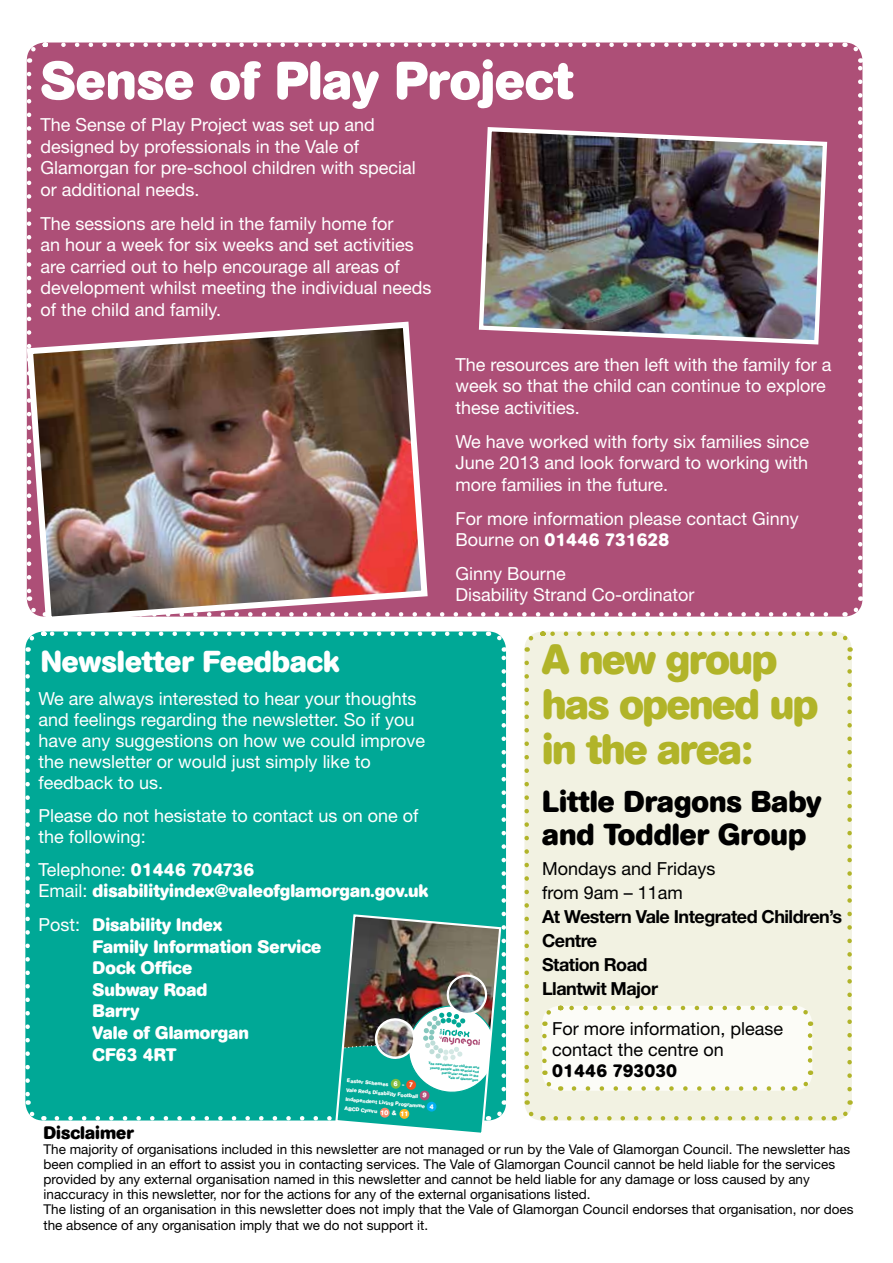
<style>
.page{position:relative;width:893px;height:1263px;background:#fff}
.page>*{position:absolute;margin:0;border:0;box-sizing:border-box;transform-origin:0 0}
.t1{font:700 53.1px "AG Book Rounded";color:#fff}
.t2{font:700 42px/45px "AG Book Rounded";letter-spacing:-.03em;color:#b1b429}
.t3{font:700 30px/33px "AG Book Rounded";color:#000}
.t4{font:700 30px "AG Book Rounded";color:#fff}
.t5{font:18px/21.6px "Helvetica Neue";color:#fff}
.t6{font:700 18px/21.6px "AG Book Rounded";color:#fff}
.t7{font:18px/24px "Helvetica Neue";color:#000}
.t8{font:700 18px/24px "Helvetica Neue";letter-spacing:-.03em;color:#000}
.t9{font:700 18px "AG Book Rounded";color:#000}
.t10{font:13.5px/15px "Helvetica Neue";color:#000}
.t11{font:700 6.9px "AG Book Rounded";color:#fff}
.t12{font:700 5.4px/9.3px "AG Book Rounded";color:#fff}
.t13{font:700 3.45px/4.1px "AG Book Rounded";color:#00a896;text-align:right}
.s1{font-family:"Helvetica Neue";font-weight:400}
.s2{font-family:"VAG Rounded"}
</style>
<div class="page">
<div style="left:524px;top:631px;width:328px;height:489px;background:#f2f2e2;border-radius:18px"></div>
<svg style="left:549px;top:631px;width:272px;height:5px"></svg>
<svg style="left:834px;top:1100px;width:19px;height:20px"></svg>
<svg style="left:834px;top:631px;width:18px;height:458px"></svg>
<svg style="left:524px;top:631px;width:19px;height:21px"></svg>
<svg style="left:25px;top:663px;width:19px;height:458px;background:#16af9f"></svg>
<svg style="left:25px;top:631px;width:19px;height:21px"></svg>
<div style="left:27px;top:43px;width:835px;height:574px;background:#ad4f77;border-radius:18px"></div>
<svg style="left:431px;top:612px;width:407px;height:5px"></svg>
<svg style="left:61px;top:43px;width:770px;height:4px"></svg>
<svg style="left:27px;top:74px;width:5px;height:244px"></svg>
<svg style="left:844px;top:596px;width:19px;height:21px"></svg>
<svg style="left:844px;top:42px;width:18px;height:543px"></svg>
<svg style="left:26px;top:43px;width:20px;height:20px"></svg>
<img style="left:478px;top:127px;width:350px;height:218px">
<img style="left:26px;top:318px;width:405px;height:299px">
<svg style="left:524px;top:663px;width:303px;height:458px"></svg>
<svg style="left:50px;top:631px;width:456px;height:502px;background:#11a897"></svg>
<h1 class="t1" style="left:40px;top:50px;width:534px">Sense of Play Project</h1>
<p class="t5" style="left:40px;top:114px;width:377px">The Sense of Play Project was set up and designed by professionals in the Vale of Glamorgan for pre-school children with special or additional needs.</p>
<p class="t5" style="left:40px;top:212px;width:393px">The sessions are held in the family home for<br>an hour a week for six weeks and set activities are carried out to help encourage all areas of development whilst meeting the individual needs of the child and family.</p>
<p class="t5" style="left:455px;top:353px;width:378px">The resources are then left with the family for a week so that the child can continue to explore these activities.</p>
<p class="t5" style="left:455px;top:430px;width:355px;text-align:justify">We have worked with forty six families since June 2013 and look forward to working with more families in the future.</p>
<p class="t5" style="left:455px;top:507px;width:345px">For more information please contact Ginny</p>
<p class="t6" style="left:455px;top:530px;width:215px"><span class="s1">Bourne on</span> 01446 731628</p>
<p class="t5" style="left:455px;top:562px;width:241px">Ginny Bourne<br>Disability Strand Co-ordinator</p>
<h3 class="t4" style="left:41px;top:644px;width:300px">Newsletter Feedback</h3>
<p class="t5" style="left:39px;top:688px;width:388px;line-height:21px">We are always interested to hear your thoughts and feelings regarding the newsletter. So if you have any suggestions on how we could improve the newsletter or would just simply like to feedback to us.</p>
<p class="t5" style="left:39px;top:805px;width:381px;line-height:21px">Please do not hesistate to contact us on one of the following:</p>
<p class="t6" style="left:39px;top:860px;width:391px;line-height:21px"><span class="s1">Telephone:</span> 01446 704736<br><span class="s1">Email:</span> disabilityindex<span class="s2">@</span>valeofglamorgan.gov.uk</p>
<p class="t6" style="left:93px;top:914px;width:230px;text-indent:-54px"><span class="s1">Post:</span> Disability Index<br>Family Information Service<br>Dock Office<br>Subway Road<br>Barry<br>Vale of Glamorgan<br>CF63 4RT</p>
<p class="t13" style="left:429px;top:1061px;width:52px;rotate:5deg">The newsletter for children and young people with special and particular needs in the<br>Vale of Glamorgan</p>
<p class="t12" style="left:348px;top:1076px;width:81px;rotate:5deg">Easter Schemes<br>Vale Reds Disability Football<br>Independent Living Programme<br>ABCD Cymru</p>
<p class="t11" style="left:381px;top:1108px;width:30px;rotate:4deg">10 &amp; 11</p>
<h2 class="t2" style="left:542px;top:638px;width:278px">A new group has opened up in the area:</h2>
<h3 class="t3" style="left:542px;top:785px;width:281px">Little Dragons Baby and Toddler Group</h3>
<p class="t7" style="left:542px;top:856px;width:175px">Mondays and Fridays from 9am – 11am</p>
<p class="t8" style="left:542px;top:904px;width:301px">At Western Vale Integrated Children’s<br>Centre<br>Station Road<br>Llantwit Major</p>
<p class="t7" style="left:552px;top:1017px;width:233px;line-height:21px">For more information, please contact the centre on</p>
<p class="t9" style="left:552px;top:1060px;width:126px">01446 793030</p>
<p class="t9" style="left:44px;top:1122px;width:92px">Disclaimer</p>
<p class="t10" style="left:44px;top:1141px;width:812px">The majority of organisations included in this newsletter are not managed or run by the Vale of Glamorgan Council. The newsletter has been complied in an effort to assist you in contacting services. The Vale of Glamorgan Council cannot be held liable for the services provided by any external organisation named in this newsletter and cannot be held liable for any damage or loss caused by any inaccuracy in this newsletter, nor for the actions for any of the external organisations listed.<br>The listing of an organisation in this newsletter does not imply that the Vale of Glamorgan Council endorses that organisation, nor does</p>
<p class="t10" style="left:44px;top:1218px;width:386px">the absence of any organisation imply that we do not support it.</p>
</div>
